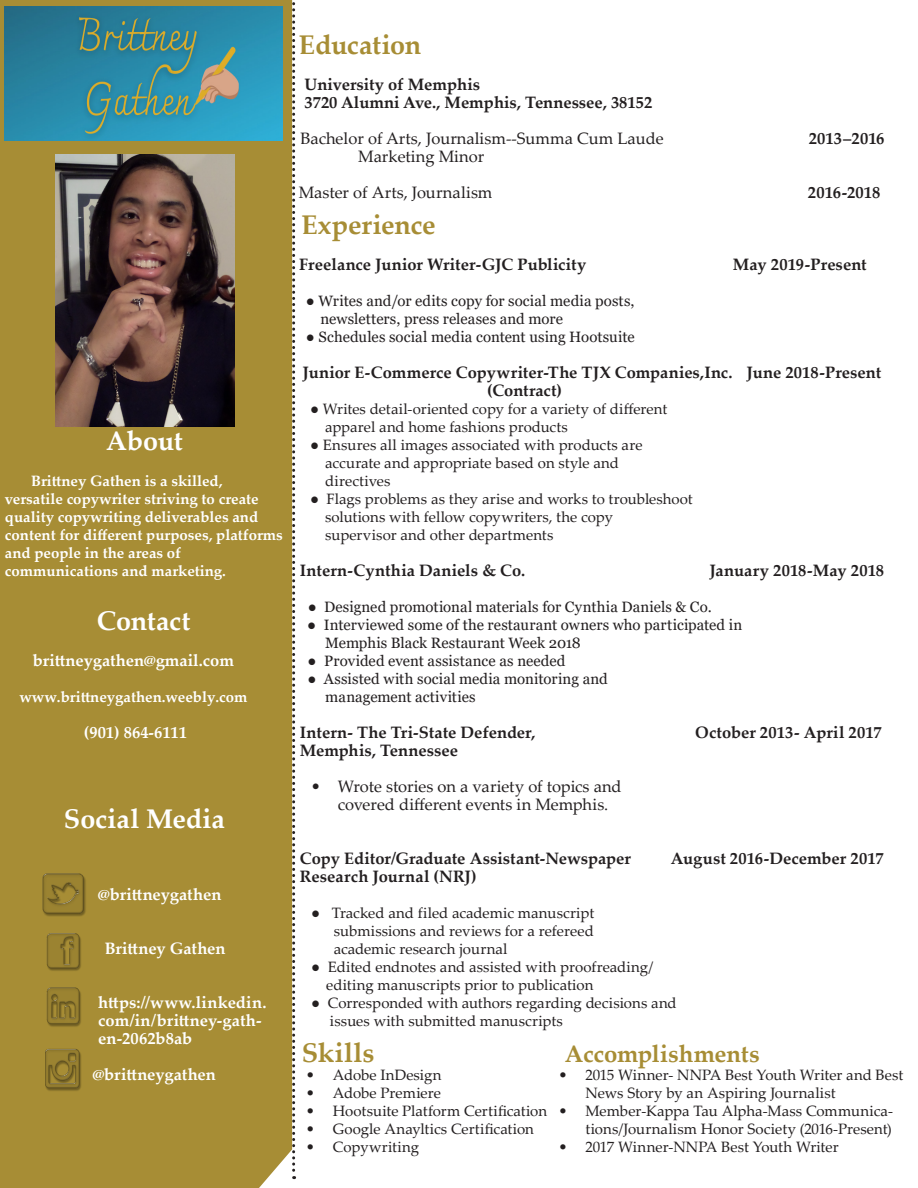
<style>
.page{position:relative;width:918px;height:1188px;background:#fff}
.page>*{position:absolute;margin:0;border:0;box-sizing:border-box;transform-origin:0 0}
.Body_Text{font:700 27px "Palatino Linotype";letter-spacing:-.005em;color:#a78d35}
.Body_Text_White{font:700 27px "Palatino Linotype";letter-spacing:-.005em;color:#fff}
.Body_Text_White-2{font:700 24px "Palatino Linotype";letter-spacing:-.01em;color:#a78d35}
.Body_Text_White-3{font:700 16.5px "Palatino Linotype";letter-spacing:.005em;color:#231f20}
.Body_Text_White-4{font:700 16.5px/18px "Palatino Linotype";color:#fff}
.Body_Text-2{font:16.5px/18px "Palatino Linotype";color:#231f20}
.Body_Text-3{font:700 16.5px "Palatino Linotype";color:#231f20}
.Body_Text_White-5{font:16.5px "Palatino Linotype";letter-spacing:.005em;color:#231f20}
.Body_Text_White-6{font:15px/18px "Palatino Linotype";color:#231f20}
.Body_Text_White-7{font:15px "Georgia";letter-spacing:.005em;color:#231f20}
.Body_Text_White-8{font:700 15px/18px "Palatino Linotype";color:#fff}
.s1{font-family:"Georgia"}
.s2{font-weight:700}
.s3{font-family:"Georgia";font-weight:700}
</style>
<div class="page">
<svg style="left:292px;top:0;width:3px;height:1179px"></svg>
<div style="left:0;top:0;width:292px;height:1188px;background:#a78d35"></div>
<img style="left:37px;top:869px;width:51px;height:49px">
<img style="left:42px;top:929px;width:42px;height:44px">
<img style="left:42px;top:983px;width:42px;height:45px">
<img style="left:56px;top:155px;width:179px;height:271px">
<img style="left:45px;top:1047px;width:39px;height:45px">
<img style="left:5px;top:6px;width:277px;height:135px">
<p class="Body_Text_White" style="left:106px;top:422px;width:78px">About</p>
<p class="Body_Text_White-8" style="left:31px;top:471px;width:193px">Brittney Gathen is a skilled,</p>
<p class="Body_Text_White-8" style="left:5px;top:489px;width:255px">versatile copywriter striving to create quality copywriting deliverables and</p>
<p class="Body_Text_White-8" style="left:5px;top:525px;width:280px">content for different purposes, platforms and people in the areas of</p>
<p class="Body_Text_White-8" style="left:5px;top:561px;width:223px">communications and marketing.</p>
<p class="Body_Text_White" style="left:97px;top:602px;width:95px">Contact</p>
<p class="Body_Text_White-4" style="left:33px;top:651px;width:203px">brittneygathen@gmail.com</p>
<p class="Body_Text_White-8" style="left:19px;top:687px;width:229px">www.brittneygathen.weebly.com</p>
<p class="Body_Text_White-4" style="left:84px;top:723px;width:105px">(901) 864-6111</p>
<p class="Body_Text_White" style="left:64px;top:800px;width:163px">Social Media</p>
<p class="Body_Text_White-4" style="left:98px;top:885px;width:125px">@brittneygathen</p>
<p class="Body_Text_White-4" style="left:105px;top:939px;width:123px">Brittney Gathen</p>
<p class="Body_Text_White-4" style="left:98px;top:993px;width:170px">https://www.linkedin. com/in/brittney-gath&shy;en-2062b8ab</p>
<p class="Body_Text_White-4" style="left:93px;top:1065px;width:125px">@brittneygathen</p>
<p class="Body_Text" style="left:299px;top:26px;width:124px">Education</p>
<p class="Body_Text-3" style="left:305px;top:73px;width:177px">University of Memphis</p>
<p class="Body_Text-3" style="left:305px;top:91px;width:349px">3720 Alumni Ave., Memphis, Tennessee, 38152</p>
<p class="Body_Text-2" style="left:300px;top:129px;width:365px">Bachelor of Arts, Journalism--Summa Cum Laude</p>
<p class="Body_Text-2" style="left:358px;top:147px;width:128px">Marketing Minor</p>
<p class="Body_Text_White-3" style="left:809px;top:127px;width:77px">2013–2016</p>
<p class="Body_Text_White-5" style="left:299px;top:181px;width:195px">Master of Arts, Journalism</p>
<p class="Body_Text_White-3" style="left:808px;top:181px;width:74px">2016-2018</p>
<p class="Body_Text" style="left:301px;top:206px;width:136px">Experience</p>
<p class="Body_Text_White-3" style="left:299px;top:253px;width:289px">Freelance Junior Writer-GJC Publicity</p>
<p class="Body_Text_White-7" style="left:306px;top:292px;width:330px">● Writes and/or edits copy for social media posts,</p>
<p class="Body_Text_White-7" style="left:320px;top:310px;width:244px">newsletters, press releases and more</p>
<p class="Body_Text_White-7" style="left:306px;top:328px;width:330px">● Schedules social media content using Hootsuite</p>
<p class="Body_Text_White-3" style="left:733px;top:253px;width:135px">May 2019-Present</p>
<p class="Body_Text_White-3" style="left:303px;top:361px;width:431px">Junior E-Commerce Copywriter-The TJX Companies,Inc.</p>
<p class="Body_Text_White-3" style="left:487px;top:379px;width:76px">(Contract)</p>
<p class="Body_Text_White-6" style="left:310px;top:399px;width:359px"><span class="s1">●</span> Writes detail-oriented copy for a variety of different</p>
<p class="Body_Text_White-6" style="left:325px;top:417px;width:244px">apparel and home fashions products</p>
<p class="Body_Text_White-6" style="left:310px;top:435px;width:334px"><span class="s1">●</span> Ensures all images associated with products are</p>
<p class="Body_Text_White-6" style="left:325px;top:453px;width:295px">accurate and appropriate based on style and</p>
<p class="Body_Text_White-6" style="left:325px;top:471px;width:67px">directives</p>
<p class="Body_Text_White-6" style="left:310px;top:489px;width:384px"><span class="s1">●</span> Flags problems as they arise and works to troubleshoot</p>
<p class="Body_Text_White-6" style="left:325px;top:507px;width:289px">solutions with fellow copywriters, the copy</p>
<p class="Body_Text_White-6" style="left:325px;top:525px;width:230px">supervisor and other departments</p>
<p class="Body_Text_White-3" style="left:747px;top:361px;width:136px">June 2018-Present</p>
<p class="Body_Text_White-3" style="left:300px;top:559px;width:227px">Intern-Cynthia Daniels &amp; Co.</p>
<p class="Body_Text_White-7" style="left:308px;top:598px;width:405px">● Designed promotional materials for Cynthia Daniels &amp; Co.</p>
<p class="Body_Text_White-7" style="left:307px;top:616px;width:437px"><span class="s2">●</span> Interviewed some of the restaurant owners who participated in</p>
<p class="Body_Text_White-7" style="left:325px;top:634px;width:257px">Memphis Black Restaurant Week 2018</p>
<p class="Body_Text_White-7" style="left:308px;top:652px;width:259px"><span class="s2">●</span> Provided event assistance as needed</p>
<p class="Body_Text_White-7" style="left:308px;top:670px;width:302px"><span class="s2">●</span> Assisted with social media monitoring and</p>
<p class="Body_Text_White-7" style="left:325px;top:688px;width:152px">management activities</p>
<p class="Body_Text_White-3" style="left:710px;top:559px;width:176px">January 2018-May 2018</p>
<p class="Body_Text-3" style="left:300px;top:721px;width:237px">Intern- The Tri-State Defender,</p>
<p class="Body_Text_White-3" style="left:695px;top:721px;width:188px">October 2013- April 2017</p>
<p class="Body_Text-3" style="left:300px;top:739px;width:160px">Memphis, Tennessee</p>
<p class="Body_Text-2" style="left:338px;top:777px;width:285px;text-indent:-27px">• Wrote stories on a variety of topics and covered different events in Memphis.</p>
<p class="Body_Text_White-3" style="left:300px;top:847px;width:332px">Copy Editor/Graduate Assistant-Newspaper</p>
<p class="Body_Text_White-3" style="left:300px;top:865px;width:178px">Research Journal (NRJ)</p>
<p class="Body_Text_White-6" style="left:311px;top:903px;width:285px"><span class="s3">●</span> Tracked and filed academic manuscript</p>
<p class="Body_Text_White-6" style="left:334px;top:921px;width:262px">submissions and reviews for a refereed</p>
<p class="Body_Text_White-6" style="left:334px;top:939px;width:175px">academic research journal</p>
<p class="Body_Text_White-6" style="left:311px;top:957px;width:344px"><span class="s3">●</span> Edited endnotes and assisted with proofreading/</p>
<p class="Body_Text_White-6" style="left:326px;top:975px;width:269px">editing manuscripts prior to publication</p>
<p class="Body_Text_White-6" style="left:311px;top:993px;width:367px"><span class="s3">●</span> Corresponded with authors regarding decisions and</p>
<p class="Body_Text_White-6" style="left:330px;top:1011px;width:234px">issues with submitted manuscripts</p>
<p class="Body_Text_White-3" style="left:671px;top:847px;width:214px">August 2016-December 2017</p>
<p class="Body_Text" style="left:302px;top:1034px;width:74px">Skills</p>
<p class="Body_Text_White-6" style="left:306px;top:1065px;width:137px">• Adobe InDesign</p>
<p class="Body_Text_White-6" style="left:306px;top:1083px;width:137px">• Adobe Premiere</p>
<p class="Body_Text_White-6" style="left:306px;top:1101px;width:243px">• Hootsuite Platform Certification</p>
<p class="Body_Text_White-6" style="left:306px;top:1119px;width:230px">• Google Anayltics Certification</p>
<p class="Body_Text_White-6" style="left:306px;top:1137px;width:115px">• Copywriting</p>
<p class="Body_Text_White-2" style="left:565px;top:1037px;width:196px">Accomplishments</p>
<p class="Body_Text_White-6" style="left:586px;top:1065px;width:319px;text-indent:-27px">• 2015 Winner- NNPA Best Youth Writer and Best<br>News Story by an Aspiring Journalist</p>
<p class="Body_Text_White-6" style="left:559px;top:1101px;width:336px;text-align:right">• Member-Kappa Tau Alpha-Mass Communica&shy;tions/Journalism Honor Society (2016-Present)</p>
<p class="Body_Text_White-6" style="left:559px;top:1137px;width:282px">• 2017 Winner-NNPA Best Youth Writer</p>
</div>
